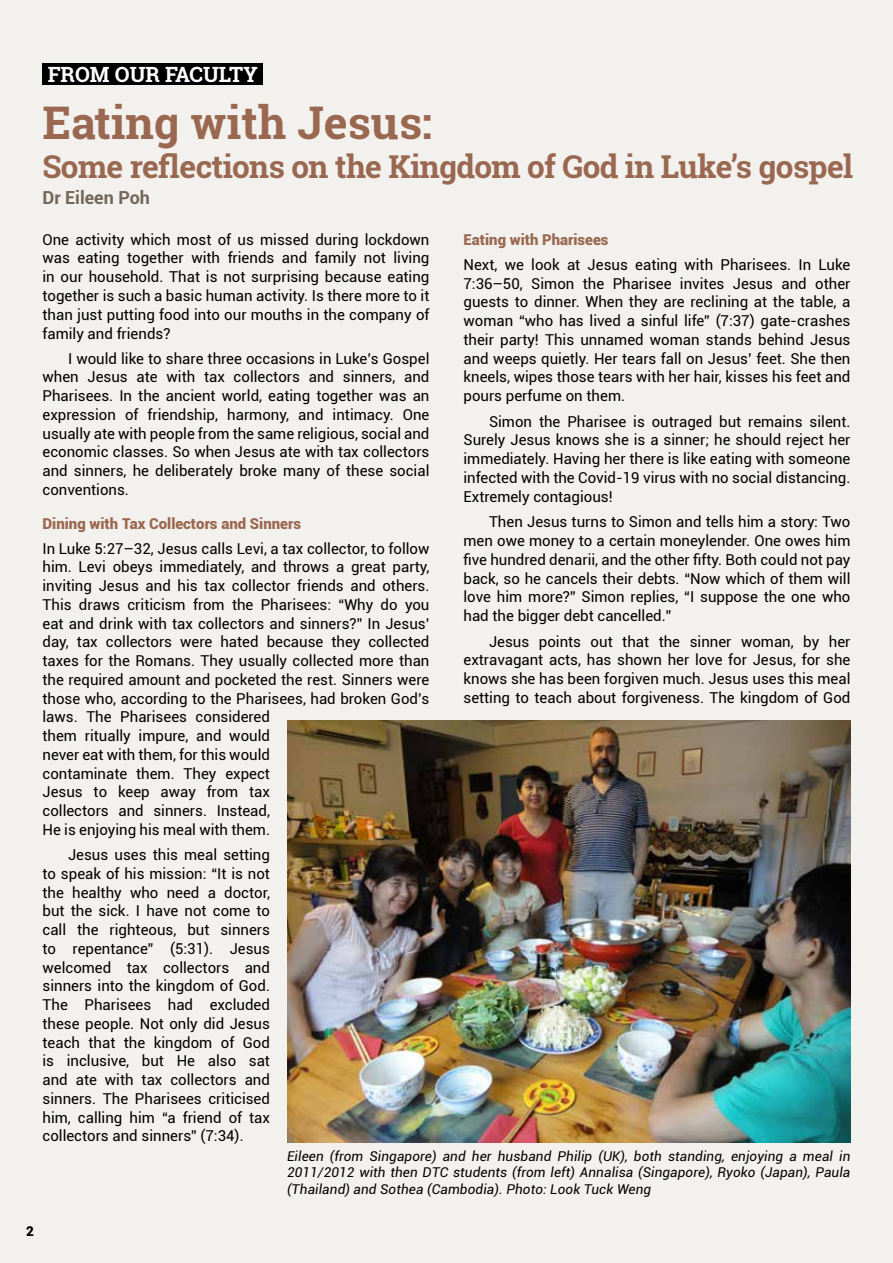
<style>
.page{position:relative;width:893px;height:1263px;background:#f2f1ee}
.page>*{position:absolute;margin:0;border:0;box-sizing:border-box;transform-origin:0 0}
.t1{font:700 45px "Roboto Slab";color:#9a6850}
.t2{font:700 31.5px "Roboto Slab";letter-spacing:-.02em;color:#9a6850}
.t3{font:700 21px "Roboto Slab";color:#fff}
.t4{font:700 18px "Roboto";color:#726658}
.t5{font:15px/18.8px "Roboto";color:#000;text-align:justify}
.t6{font:900 15px "Roboto";color:#9a6850}
.t7{font:italic 13.5px/16.5px "Roboto";letter-spacing:.01em;color:#000;text-align:justify}
.t8{font:900 13.5px "Roboto";color:#000}
</style>
<div class="page">
<img style="left:287px;top:720px;width:563px;height:423px">
<div style="left:43px;top:64px;width:220px;height:21px;background:#000"></div>
<h3 class="t3" style="left:48px;top:60px;width:212px">FROM OUR FACULTY</h3>
<h1 class="t1" style="left:43px;top:91px;width:391px">Eating with Jesus:</h1>
<h2 class="t2" style="left:43px;top:145px;width:812px">Some reflections on the Kingdom of God in Luke’s gospel</h2>
<p class="t4" style="left:43px;top:185px;width:109px">Dr Eileen Poh</p>
<p class="t5" style="left:43px;top:229px;width:388px">One activity which most of us missed during lockdown was eating together with friends and family not living in our household. That is not surprising because eating together is such a basic human activity. Is there more to it than just putting food into our mouths in the company of family and friends?</p>
<p class="t5" style="left:43px;top:348px;width:388px;text-indent:26px">I would like to share three occasions in Luke’s Gospel when Jesus ate with tax collectors and sinners, and Pharisees. In the ancient world, eating together was an expression of friendship, harmony, and intimacy. One usually ate with people from the same religious, social and economic classes. So when Jesus ate with tax collectors and sinners, he deliberately broke many of these social conventions.</p>
<p class="t6" style="left:43px;top:513px;width:260px">Dining with Tax Collectors and Sinners</p>
<p class="t5" style="left:43px;top:538px;width:388px;text-align:left">In Luke 5:27–32, Jesus calls Levi, a tax collector, to follow him. Levi obeys immediately, and throws a great party, inviting Jesus and his tax collector friends and others.<br>This draws criticism from the Pharisees: “Why do you eat and drink with tax collectors and sinners?” In Jesus’ day, tax collectors were hated because they collected taxes for the Romans. They usually collected more than the required amount and pocketed the rest. Sinners were those who, according to the Pharisees, had broken God’s laws. The Pharisees considered<br>them ritually impure, and would<br>never eat with them, for this would<br>contaminate them. They expect<br>Jesus to keep away from tax<br>collectors and sinners. Instead,<br>He is enjoying his meal with them.</p>
<p class="t5" style="left:43px;top:845px;width:229px;text-indent:26px">Jesus uses this meal setting to speak of his mission: “It is not the healthy who need a doctor, but the sick. I have not come to call the righteous, but sinners to repentance” (5:31). Jesus welcomed tax collectors and sinners into the kingdom of God.<br>The Pharisees had excluded these people. Not only did Jesus teach that the kingdom of God is inclusive, but He also sat and ate with tax collectors and sinners. The Pharisees criticised him, calling him “a friend of tax collectors and sinners” (7:34).</p>
<p class="t6" style="left:463px;top:229px;width:147px">Eating with Pharisees</p>
<p class="t5" style="left:463px;top:255px;width:388px">Next, we look at Jesus eating with Pharisees. In Luke 7:36–50, Simon the Pharisee invites Jesus and other guests to dinner. When they are reclining at the table, a woman “who has lived a sinful life” (7:37) gate-crashes their party! This unnamed woman stands behind Jesus and weeps quietly. Her tears fall on Jesus’ feet. She then kneels, wipes those tears with her hair, kisses his feet and pours perfume on them.</p>
<p class="t5" style="left:463px;top:411px;width:388px;text-indent:26px">Simon the Pharisee is outraged but remains silent.<br>Surely Jesus knows she is a sinner; he should reject her immediately. Having her there is like eating with someone infected with the Covid-19 virus with no social distancing.<br>Extremely contagious!</p>
<p class="t5" style="left:463px;top:512px;width:388px;text-indent:26px">Then Jesus turns to Simon and tells him a story: Two men owe money to a certain moneylender. One owes him five hundred denarii, and the other fifty. Both could not pay back, so he cancels their debts. “Now which of them will love him more?” Simon replies, “I suppose the one who had the bigger debt cancelled.”</p>
<p class="t5" style="left:463px;top:631px;width:388px;text-indent:26px">Jesus points out that the sinner woman, by her extravagant acts, has shown her love for Jesus, for she knows she has been forgiven much. Jesus uses this meal setting to teach about forgiveness. The kingdom of God</p>
<p class="t7" style="left:287px;top:1147px;width:565px">Eileen (from Singapore) and her husband Philip (UK), both standing, enjoying a meal in 2011/2012 with then DTC students (from left) Annalisa (Singapore), Ryoko (Japan), Paula (Thailand) and Sothea (Cambodia). Photo: Look Tuck Weng</p>
<p class="t8" style="left:26px;top:1222px;width:9px">2</p>
</div>
